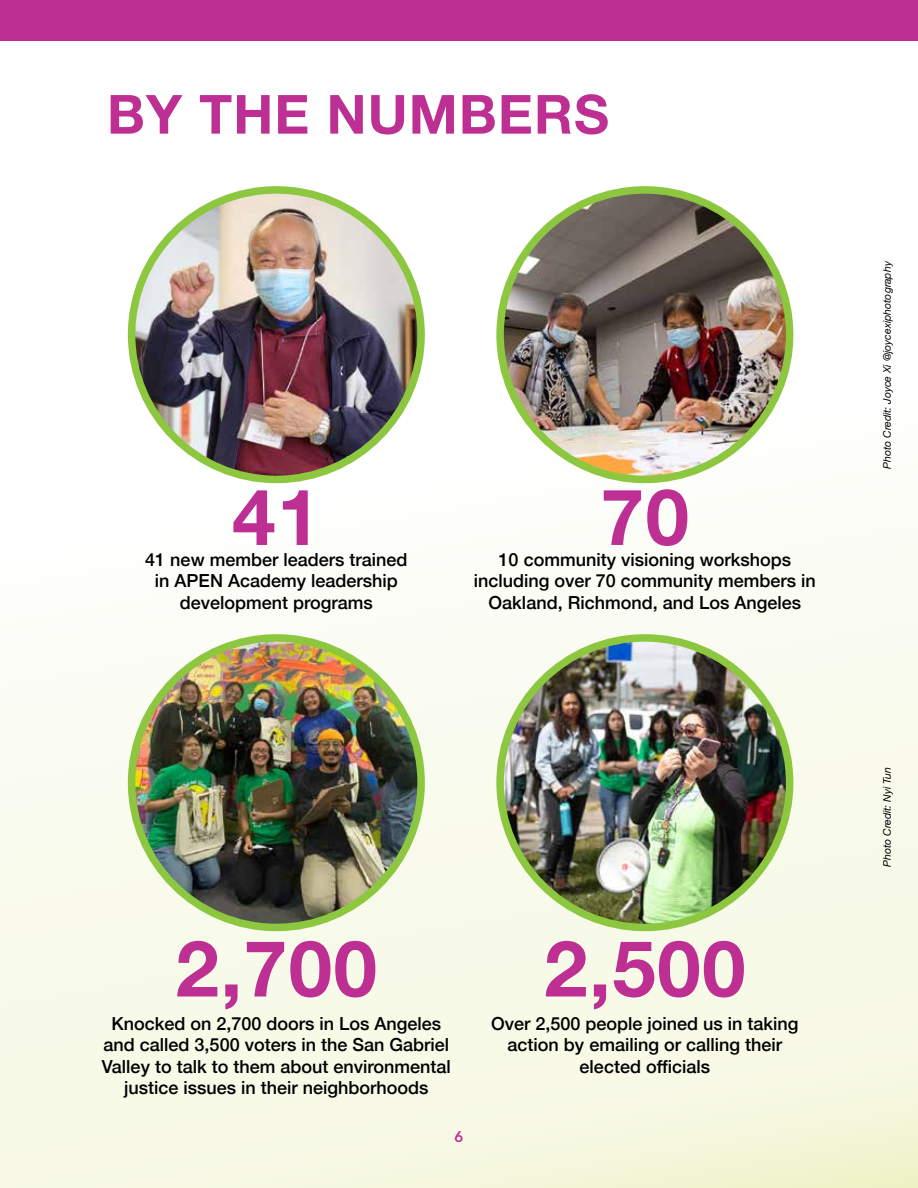
<style>
.page{position:relative;width:918px;height:1188px;background:#fff}
.page>*{position:absolute;margin:0;border:0;box-sizing:border-box;transform-origin:0 0}
.t1{font:700 78px "Helvetica Neue";letter-spacing:.02em;color:#bd2f92}
.t2{font:700 54px "Helvetica Neue";letter-spacing:.02em;color:#bd2f92}
.t3{font:500 18px/21.6px "Helvetica Neue";color:#000;text-align:center}
.t4{font:600 18px "Neutra Text TF";color:#bd2f92}
.t5{font:italic 10.5px "Helvetica Neue";color:#000}
</style>
<div class="page">
<div style="left:0;top:52px;width:918px;height:1136px;background:linear-gradient(to bottom,#fff,#f5f8e1)"></div>
<div style="left:0;top:0;width:918px;height:40px;background:#bd2f92"></div>
<img style="left:500px;top:190px;width:290px;height:289px;border-radius:145px">
<div style="left:496px;top:186px;width:297px;height:297px;border:8px solid #8dc63f;border-radius:50%"></div>
<img style="left:500px;top:638px;width:290px;height:288px">
<div style="left:496px;top:634px;width:297px;height:297px;border:8px solid #8dc63f;border-radius:50%"></div>
<img style="left:132px;top:638px;width:289px;height:289px;border-radius:145px">
<div style="left:128px;top:634px;width:297px;height:297px;border:8px solid #8dc63f;border-radius:50%"></div>
<img style="left:132px;top:190px;width:289px;height:289px;border-radius:145px">
<div style="left:128px;top:186px;width:297px;height:297px;border:8px solid #8dc63f;border-radius:50%"></div>
<h2 class="t2" style="left:107px;top:72px;width:504px">BY THE NUMBERS</h2>
<h1 class="t1" style="left:232px;top:456px;width:90px">41</h1>
<p class="t3" style="left:145px;top:547px;width:264px">41 new member leaders trained in APEN Academy leadership development programs</p>
<h1 class="t1" style="left:601px;top:456px;width:90px">70</h1>
<p class="t3" style="left:474px;top:547px;width:344px">10 community visioning workshops including over 70 community members in<br>Oakland, Richmond, and Los Angeles</p>
<h1 class="t1" style="left:176px;top:908px;width:203px">2,700</h1>
<p class="t3" style="left:102px;top:1011px;width:350px">Knocked on 2,700 doors in Los Angeles and called 3,500 voters in the San Gabriel Valley to talk to them about environmental justice issues in their neighborhoods</p>
<p class="t4" style="left:454px;top:1125px;width:11px">6</p>
<h1 class="t1" style="left:544px;top:908px;width:203px">2,500</h1>
<p class="t3" style="left:491px;top:1011px;width:309px">Over 2,500 people joined us in taking action by emailing or calling their elected officials</p>
<p class="t5" style="left:879px;top:469px;width:210px;rotate:-90deg">Photo Credit: Joyce Xi @joycexiphotography</p>
<p class="t5" style="left:879px;top:867px;width:101px;rotate:-90deg">Photo Credit: Nyi Tun</p>
</div>
